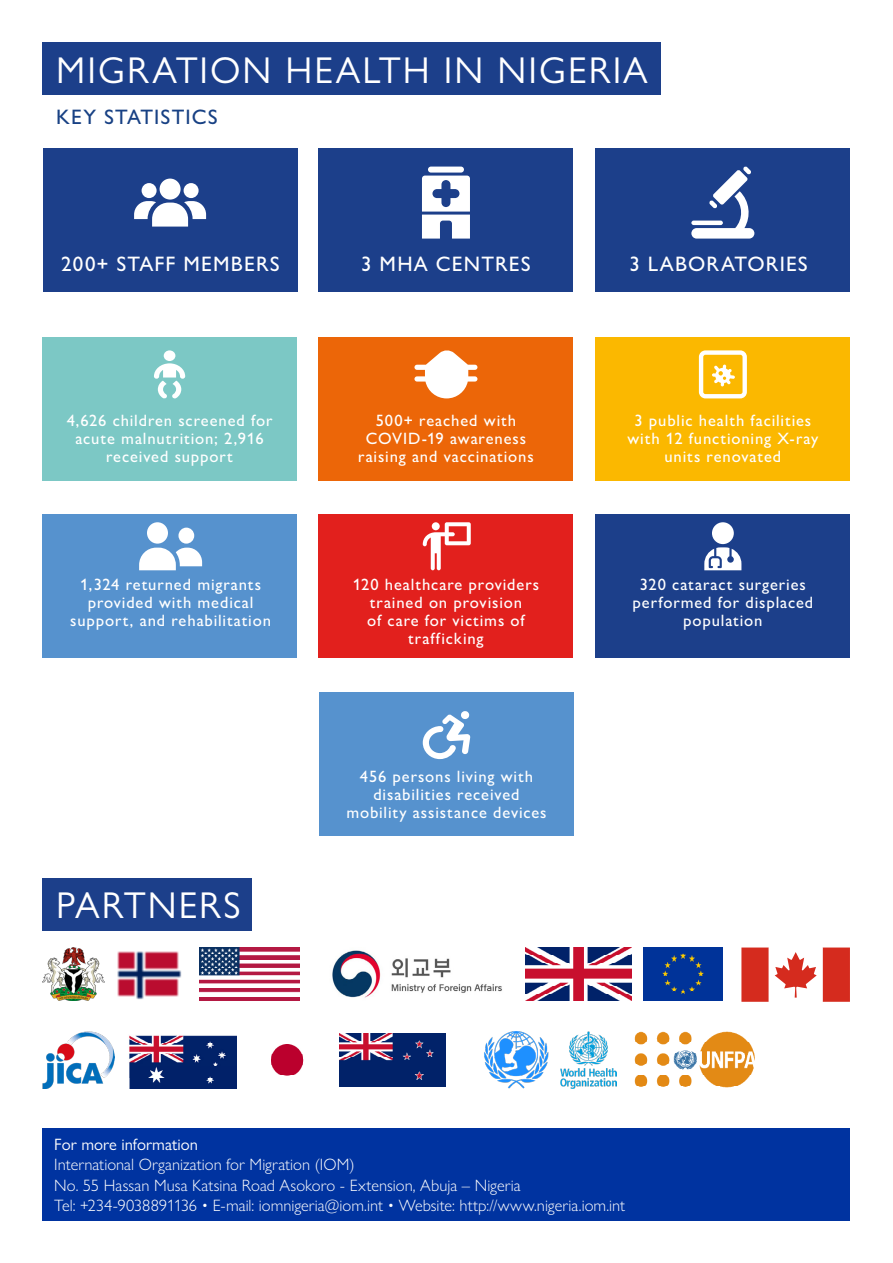
<style>
.page{position:relative;width:893px;height:1263px;background:#fff}
.page>*{position:absolute;margin:0;border:0;box-sizing:border-box;transform-origin:0 0}
.t1{font:37.5px "Gill Sans Nova";letter-spacing:.055em;color:#fff}
.t2{font:500 21px "Gill Sans Nova";letter-spacing:.055em;color:#fff}
.t3{font:500 21px "Gill Sans Nova";letter-spacing:.05em;color:#184184}
.t4{font:500 16.5px/18px "Gill Sans Nova";letter-spacing:.055em;color:#fff;text-align:center}
.t5{font:300 16.5px/20.5px "Gill Sans Nova";color:#fff}
.t6{font:16.5px "Gill Sans Nova";color:#fff}
</style>
<div class="page">
<div style="left:43px;top:1128px;width:807px;height:92px;background:#0033a0"></div>
<div style="left:43px;top:43px;width:617px;height:52px;background:#1c3f8a"></div>
<div style="left:43px;top:878px;width:209px;height:52px;background:#1c3f8a"></div>
<div style="left:44px;top:148px;width:254px;height:144px;background:#1c3f8a"></div>
<div style="left:319px;top:148px;width:254px;height:144px;background:#1c3f8a"></div>
<div style="left:596px;top:148px;width:254px;height:144px;background:#1c3f8a"></div>
<div style="left:43px;top:337px;width:254px;height:144px;background:#7cc8c5"></div>
<div style="left:43px;top:514px;width:254px;height:144px;background:#5692ce"></div>
<div style="left:319px;top:337px;width:254px;height:144px;background:#ec6608"></div>
<div style="left:319px;top:514px;width:254px;height:144px;background:#e2201d"></div>
<div style="left:596px;top:337px;width:254px;height:144px;background:#fbb800"></div>
<div style="left:596px;top:514px;width:254px;height:144px;background:#1c3f8a"></div>
<div style="left:319px;top:692px;width:254px;height:144px;background:#5692ce"></div>
<svg style="left:134px;top:201px;width:72px;height:26px"></svg>
<div style="left:160px;top:179px;width:21px;height:21px;background:#fff;border-radius:50%"></div>
<div style="left:142px;top:183px;width:15px;height:15px;background:#fff;border-radius:50%"></div>
<div style="left:184px;top:183px;width:15px;height:15px;background:#fff;border-radius:50%"></div>
<div style="left:428px;top:167px;width:36px;height:6px;background:#fff;border-radius:3px"></div>
<svg style="left:422px;top:176px;width:48px;height:63px"></svg>
<svg style="left:691px;top:166px;width:63px;height:73px"></svg>
<svg style="left:423px;top:711px;width:47px;height:48px"></svg>
<svg style="left:423px;top:522px;width:48px;height:48px"></svg>
<div style="left:178px;top:528px;width:16px;height:16px;background:#fff;border-radius:50%"></div>
<div style="left:147px;top:522px;width:21px;height:22px;background:#fff;border-radius:50%"></div>
<svg style="left:139px;top:548px;width:63px;height:22px"></svg>
<div style="left:164px;top:350px;width:11px;height:11px;background:#fff;border-radius:50%"></div>
<svg style="left:154px;top:363px;width:31px;height:36px"></svg>
<svg style="left:414px;top:350px;width:63px;height:48px"></svg>
<svg style="left:699px;top:350px;width:48px;height:48px"></svg>
<svg style="left:704px;top:547px;width:37px;height:23px"></svg>
<div style="left:712px;top:522px;width:22px;height:22px;background:#fff;border-radius:50%"></div>
<img style="left:43px;top:947px;width:62px;height:53px">
<img style="left:117px;top:951px;width:65px;height:49px">
<img style="left:199px;top:947px;width:101px;height:53px">
<img style="left:332px;top:950px;width:170px;height:48px">
<img style="left:560px;top:1031px;width:56px;height:58px">
<img style="left:634px;top:1031px;width:121px;height:57px">
<img style="left:484px;top:1031px;width:65px;height:58px">
<img style="left:525px;top:947px;width:106px;height:53px">
<div style="left:644px;top:947px;width:79px;height:53px;background:#039"></div>
<img style="left:43px;top:1031px;width:71px;height:58px">
<img style="left:129px;top:1035px;width:107px;height:54px">
<img style="left:271px;top:1044px;width:33px;height:32px">
<img style="left:340px;top:1034px;width:105px;height:52px">
<svg style="left:741px;top:947px;width:109px;height:55px"></svg>
<h1 class="t1" style="left:56px;top:47px;width:593px">MIGRATION HEALTH IN NIGERIA</h1>
<p class="t3" style="left:56px;top:104px;width:163px">KEY STATISTICS</p>
<p class="t2" style="left:61px;top:251px;width:220px">200+ STAFF MEMBERS</p>
<p class="t2" style="left:361px;top:251px;width:171px">3 MHA CENTRES</p>
<p class="t2" style="left:629px;top:251px;width:180px">3 LABORATORIES</p>
<p class="t4" style="left:67px;top:411px;width:207px">4,626 children screened for acute malnutrition; 2,916 received support</p>
<p class="t4" style="left:358px;top:411px;width:177px">500+ reached with<br>COVID-19 awareness raising and vaccinations</p>
<p class="t4" style="left:627px;top:411px;width:192px">3 public health facilities with 12 functioning X-ray units renovated</p>
<p class="t4" style="left:70px;top:575px;width:202px">1,324 returned migrants provided with medical support, and rehabilitation</p>
<p class="t4" style="left:353px;top:575px;width:188px">120 healthcare providers trained on provision<br>of care for victims of trafficking</p>
<p class="t4" style="left:632px;top:575px;width:182px">320 cataract surgeries performed for displaced population</p>
<h1 class="t1" style="left:56px;top:882px;width:186px">PARTNERS</h1>
<p class="t4" style="left:346px;top:767px;width:202px">456 persons living with disabilities received mobility assistance devices</p>
<p class="t6" style="left:54px;top:1134px;width:145px">For more information</p>
<p class="t5" style="left:54px;top:1154px;width:573px">International Organization for Migration (IOM)<br>No. 55 Hassan Musa Katsina Road Asokoro - Extension, Abuja – Nigeria<br>Tel: +234-9038891136 • E-mail: iomnigeria@iom.int • Website: http://www.nigeria.iom.int</p>
</div>
